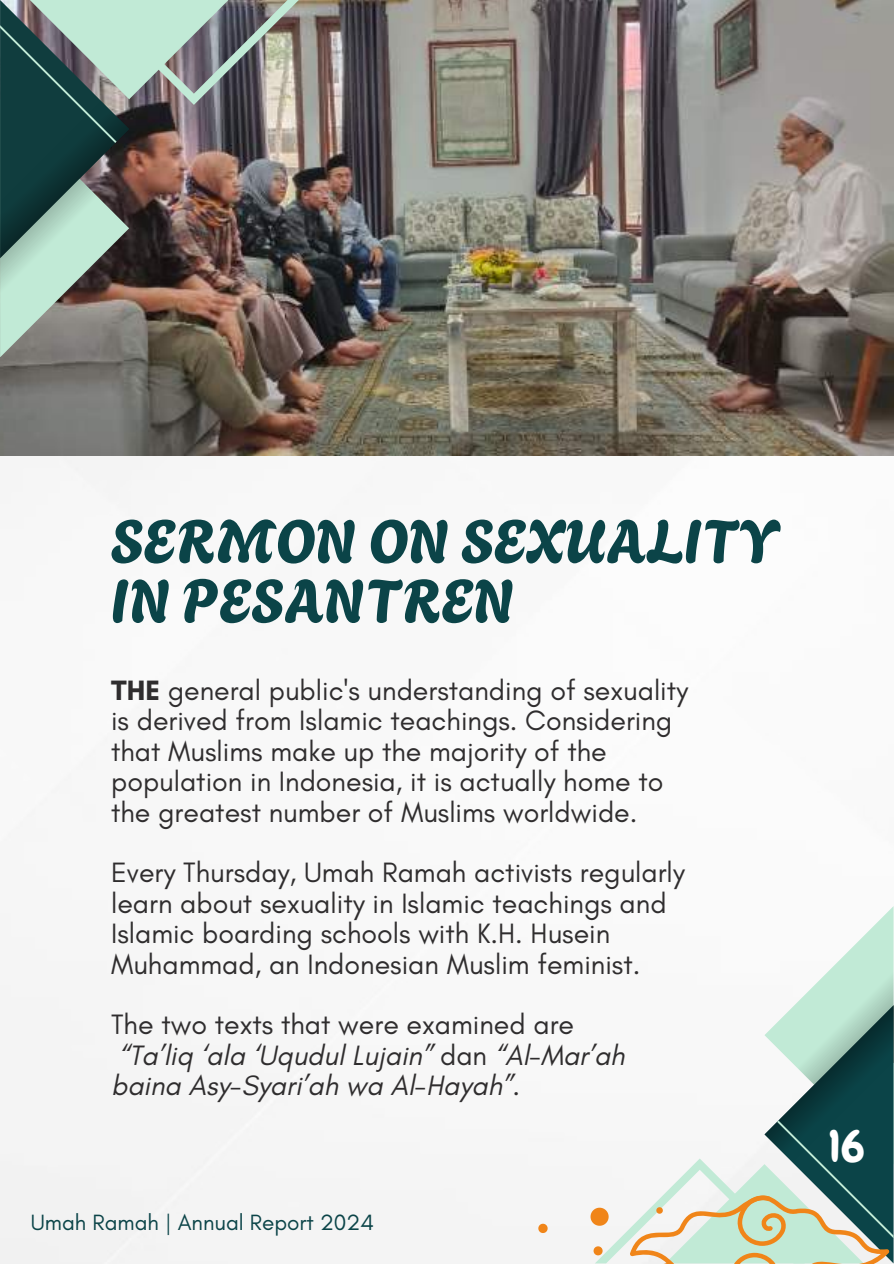
<style>
.page{position:relative;width:894px;height:1264px;background:#fff}
.page>*{position:absolute;margin:0;border:0;box-sizing:border-box;transform-origin:0 0}
.t1{font:60px/59.7px "Agbalumo";color:#0b4448}
.t2{font:45px "Chewy";color:#fff}
.t3{font:28.5px/30.3px "Glacial Indifference";color:#2f2d2e}
.t4{font:italic 28.5px/30.3px "Glacial Indifference";color:#2f2d2e}
.t5{font:22.5px "Glacial Indifference";color:#0b4448}
.s1{font-weight:700}
.s2{font-style:normal}
</style>
<div class="page">
<img style="left:0;top:455px;width:893px;height:808px">
<img style="left:0;top:0;width:893px;height:455px">
<img style="left:1px;top:0;width:298px;height:357px">
<svg style="left:538px;top:1223px;width:9px;height:9px"></svg>
<svg style="left:590px;top:906px;width:302px;height:357px"></svg>
<h1 class="t1" style="left:111px;top:505px;width:669px">SERMON ON SEXUALITY<br>IN PESANTREN</h1>
<p class="t3" style="left:111px;top:675px;width:578px"><span class="s1">THE</span> general public's understanding of sexuality is derived from Islamic teachings. Considering that Muslims make up the majority of the population in Indonesia, it is actually home to the greatest number of Muslims worldwide.</p>
<p class="t3" style="left:111px;top:857px;width:575px">Every Thursday, Umah Ramah activists regularly learn about sexuality in Islamic teachings and Islamic boarding schools with K.H. Husein Muhammad, an Indonesian Muslim feminist.</p>
<p class="t4" style="left:111px;top:1009px;width:515px"><span class="s2">The two texts that were examined are </span>“Ta’liq ‘ala ‘Uqudul Lujain” <span class="s2">dan</span> “Al-Mar’ah baina Asy-Syari’ah wa Al-Hayah”<span class="s2">.</span></p>
<p class="t5" style="left:31px;top:1208px;width:344px">Umah Ramah | Annual Report 2024</p>
<h2 class="t2" style="left:828px;top:1117px;width:37px">16</h2>
</div>
